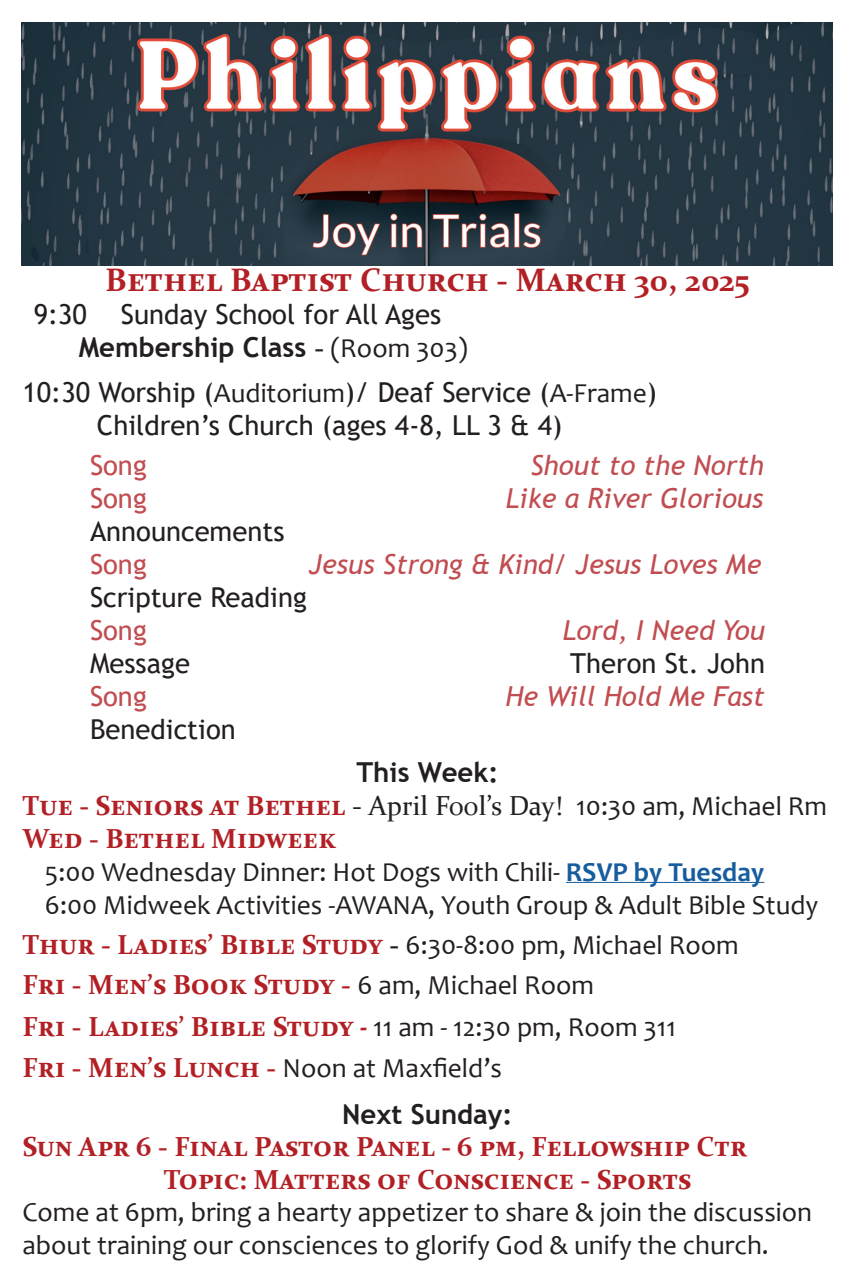
<style>
.page{position:relative;width:855px;height:1283px;background:#fff}
.page>*{position:absolute;margin:0;border:0;box-sizing:border-box;transform-origin:0 0}
.t1{font:700 32.5px "Constantia";color:#b22025}
.t2{font:27.5px/32.5px "Candara";color:#231f20}
.t3{font:700 27.5px "Constantia";color:#b22025}
.t4{font:27.5px "Trebuchet MS";color:#231f20}
.t5{font:italic 27.5px "Trebuchet MS";color:#c14d51}
.t6{font:700 27.5px "Trebuchet MS";color:#231f20}
.t7{font:27.5px "Trebuchet MS";color:#c14d51}
.s1{font-family:"Constantia"}
.s2{font-family:"Candara";font-weight:400}
.s3{font-family:"Candara"}
.s4{font-weight:400;color:#231f20}
.s5{font-family:"Candara";font-weight:400;color:#231f20}
.s6{font-weight:700;color:#175d9e}
.s7{font-family:"Constantia";font-weight:700;color:#b22025}
.s8{font-family:"Constantia";font-weight:700}
</style>
<div class="page">
<hr style="left:566px;top:882px;width:198px;height:1px;background:#175d9e">
<img style="left:22px;top:22px;width:810px;height:244px">
<p class="t1" style="left:105px;top:258px;width:646px">Bethel Baptist Church - March 30, 2025</p>
<p class="t4" style="left:34px;top:297px;width:409px">9:30 Sunday School for All Ages</p>
<p class="t6" style="left:79px;top:330px;width:390px">Membership Class <span class="s1">-</span> <span class="s2">(Room 303)</span></p>
<p class="t4" style="left:22px;top:374px;width:636px">10:30 Worship (<span class="s3">Auditorium</span>)/ Deaf Service (<span class="s3">A-Frame</span>)</p>
<p class="t4" style="left:97px;top:407px;width:467px">Children’s Church (ages 4-8, LL 3 &amp; 4)</p>
<p class="t7" style="left:90px;top:448px;width:58px">Song</p>
<p class="t5" style="left:530px;top:448px;width:235px">Shout to the North</p>
<p class="t7" style="left:90px;top:481px;width:58px">Song</p>
<p class="t5" style="left:506px;top:481px;width:259px">Like a River Glorious</p>
<p class="t4" style="left:90px;top:514px;width:196px">Announcements</p>
<p class="t7" style="left:90px;top:547px;width:58px">Song</p>
<p class="t5" style="left:309px;top:547px;width:454px">Jesus Strong &amp; Kind/ Jesus Loves Me</p>
<p class="t4" style="left:90px;top:580px;width:218px">Scripture Reading</p>
<p class="t7" style="left:90px;top:613px;width:58px">Song</p>
<p class="t5" style="left:562px;top:613px;width:204px">Lord, I Need You</p>
<p class="t4" style="left:90px;top:646px;width:101px">Message</p>
<p class="t4" style="left:570px;top:646px;width:196px">Theron St. John</p>
<p class="t7" style="left:90px;top:679px;width:58px">Song</p>
<p class="t5" style="left:506px;top:679px;width:261px">He Will Hold Me Fast</p>
<p class="t4" style="left:90px;top:712px;width:147px">Benediction</p>
<p class="t6" style="left:356px;top:754px;width:144px">This Week:</p>
<p class="t3" style="left:22px;top:786px;width:806px">Tue - Seniors at Bethel <span class="s4">- April Fool’s Day!</span> <span class="s5">10:30 am, Michael Rm</span></p>
<p class="t3" style="left:22px;top:819px;width:315px">Wed - Bethel Midweek</p>
<p class="t2" style="left:45px;top:855px;width:721px">5:00 Wednesday Dinner: Hot Dogs with Chili- <span class="s6">RSVP by Tuesday</span></p>
<p class="t2" style="left:45px;top:888px;width:775px">6:00 Midweek Activities -AWANA, Youth Group &amp; Adult Bible Study</p>
<p class="t2" style="left:22px;top:928px;width:718px"><span class="s7">Thur - Ladies’ Bible Study</span> <span class="s8">-</span> 6:30-8:00 pm, Michael Room</p>
<p class="t3" style="left:22px;top:965px;width:573px">Fri - Men’s Book Study - <span class="s5">6 am, Michael Room</span></p>
<p class="t3" style="left:22px;top:1007px;width:655px">Fri - Ladies’ Bible Study <span class="s3">-</span> <span class="s5">11 am - 12:30 pm, Room 311</span></p>
<p class="t2" style="left:22px;top:1051px;width:481px"><span class="s7">Fri - Men’s Lunch -</span> Noon at Maxfield’s</p>
<p class="t6" style="left:342px;top:1097px;width:172px">Next Sunday:</p>
<p class="t3" style="left:22px;top:1128px;width:721px">Sun Apr 6 - Final Pastor Panel - 6 pm, Fellowship Ctr</p>
<p class="t3" style="left:164px;top:1160px;width:529px">Topic: Matters of Conscience - Sports</p>
<p class="t2" style="left:22px;top:1196px;width:791px">Come at 6pm, bring a hearty appetizer to share &amp; join the discussion about training our consciences to glorify God &amp; unify the church.</p>
</div>
